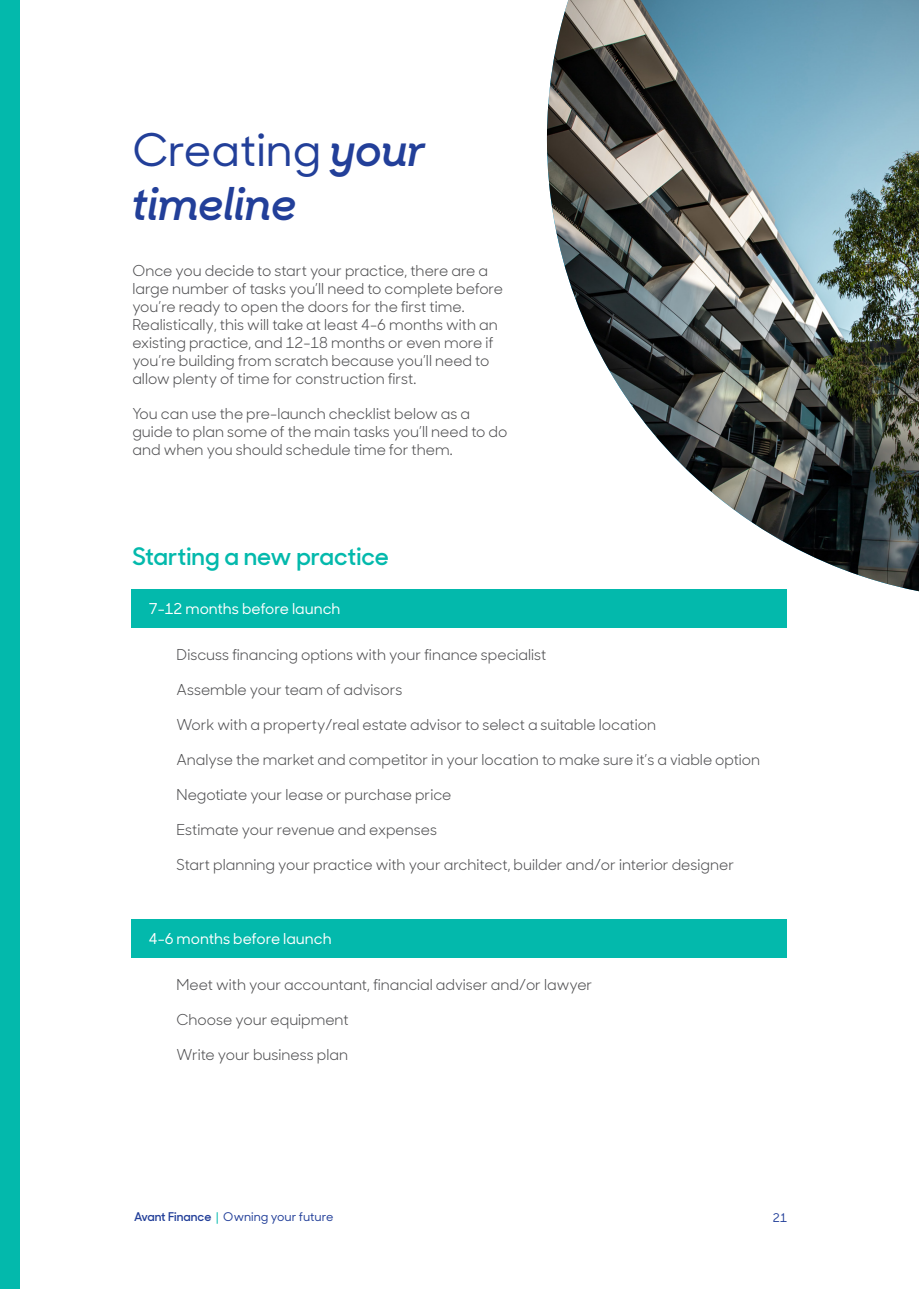
<style>
.page{position:relative;width:919px;height:1289px;background:#fff}
.page>*{position:absolute;margin:0;border:0;box-sizing:border-box;transform-origin:0 0}
.t1{font:italic 600 45px/54px "Sharp Sans Display No 1";color:#223f99}
.t2{font:600 24px "Sharp Sans Display No 1";color:#03b9ac}
.p{font:15px/18px "Sharp Sans Display No 1";color:#4d4d4f}
.t3{font:500 15px "Sharp Sans Display No 1";color:#fff}
.t4{font:500 12px "Sharp Sans Display No 1";color:#223f99}
.s1{font-weight:500;font-style:normal}
.s2{font-weight:600}
.s3{color:#03b9ac}
</style>
<div class="page">
<div style="left:132px;top:589px;width:655px;height:38px;background:#03b9ac"></div>
<div style="left:132px;top:919px;width:655px;height:38px;background:#03b9ac"></div>
<img style="left:547px;top:0;width:371px;height:591px">
<div style="left:1px;top:0;width:19px;height:1288px;background:#03b9ac"></div>
<h1 class="t1" style="left:132px;top:122px;width:295px"><span class="s1">Creating</span> your timeline</h1>
<p class="p" style="left:132px;top:260px;width:372px">Once you decide to start your practice, there are a large number of tasks you’ll need to complete before you’re ready to open the doors for the first time.<br>Realistically, this will take at least 4-6 months with an existing practice, and 12-18 months or even more if you’re building from scratch because you’ll need to allow plenty of time for construction first.</p>
<p class="p" style="left:132px;top:403px;width:376px">You can use the pre-launch checklist below as a guide to plan some of the main tasks you’ll need to do and when you should schedule time for them.</p>
<h2 class="t2" style="left:132px;top:537px;width:258px">Starting a new practice</h2>
<p class="t3" style="left:149px;top:597px;width:193px">7-12 months before launch</p>
<p class="p" style="left:176px;top:644px;width:371px">Discuss financing options with your finance specialist</p>
<p class="p" style="left:176px;top:679px;width:227px">Assemble your team of advisors</p>
<p class="p" style="left:176px;top:714px;width:481px">Work with a property/real estate advisor to select a suitable location</p>
<p class="p" style="left:176px;top:749px;width:585px">Analyse the market and competitor in your location to make sure it’s a viable option</p>
<p class="p" style="left:176px;top:784px;width:276px">Negotiate your lease or purchase price</p>
<p class="p" style="left:176px;top:819px;width:262px">Estimate your revenue and expenses</p>
<p class="p" style="left:176px;top:854px;width:559px">Start planning your practice with your architect, builder and/or interior designer</p>
<p class="t3" style="left:149px;top:927px;width:184px">4-6 months before launch</p>
<p class="p" style="left:176px;top:974px;width:417px">Meet with your accountant, financial adviser and/or lawyer</p>
<p class="p" style="left:176px;top:1009px;width:173px">Choose your equipment</p>
<p class="p" style="left:176px;top:1044px;width:173px">Write your business plan</p>
<p class="t4" style="left:134px;top:1208px;width:201px"><span class="s2">Avant Finance</span> <span class="s3">|</span> Owning your future</p>
<p class="t4" style="left:773px;top:1208px;width:16px">21</p>
</div>
